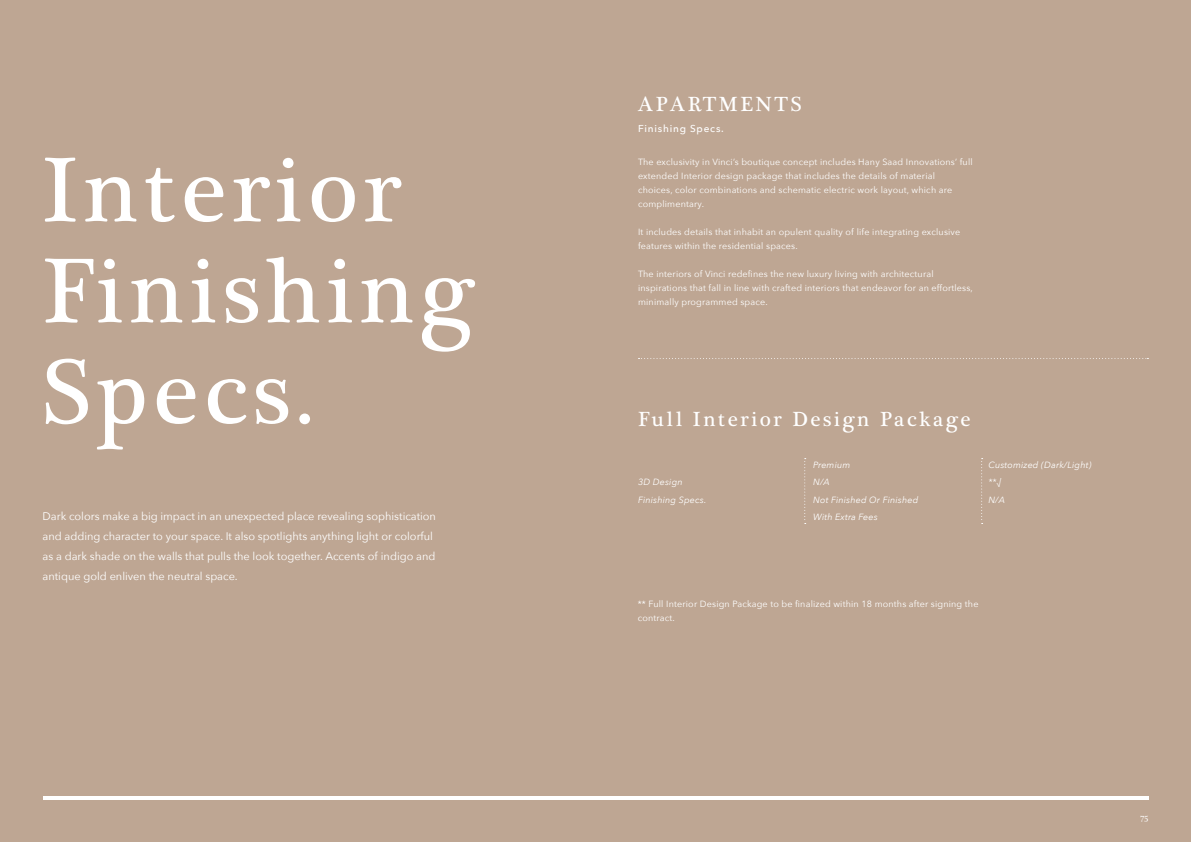
<style>
.page{position:relative;width:1191px;height:842px;background:#bea693}
.page>*{position:absolute;margin:0;border:0;box-sizing:border-box;transform-origin:0 0}
.t1{font:94px "Plantagenet Cherokee";letter-spacing:.06em;color:#fff}
.t2{font:21px "Plantagenet Cherokee";letter-spacing:.12em;color:#fff}
.t3{font:11px/20px "Avenir Next";color:#fff}
.t4{font:500 10px "Avenir Next";letter-spacing:.08em;color:#fff}
.t5{font:9px/14px "Avenir Next";letter-spacing:.02em;color:#fff}
.t6{font:italic 9px "Avenir Next";letter-spacing:.02em;color:#fff}
.t7{font:9px "Plantagenet Cherokee";color:#fff}
</style>
<div class="page">
<svg style="left:804px;top:458px;width:1px;height:66px"></svg>
<svg style="left:981px;top:458px;width:1px;height:66px"></svg>
<svg style="left:638px;top:358px;width:510px;height:1px"></svg>
<hr style="left:43px;top:796px;width:1105px;height:3px;background:#fff">
<p class="t1" style="left:43px;top:135px;width:360px">Interior</p>
<p class="t1" style="left:43px;top:236px;width:434px">Finishing</p>
<p class="t1" style="left:43px;top:337px;width:272px">Specs.</p>
<p class="t3" style="left:43px;top:506px;width:395px">Dark colors make a big impact in an unexpected place revealing sophistication and adding character to your space. It also spotlights anything light or colorful as a dark shade on the walls that pulls the look together. Accents of indigo and antique gold enliven the neutral space.</p>
<p class="t2" style="left:638px;top:92px;width:165px">APARTMENTS</p>
<p class="t4" style="left:638px;top:120px;width:87px">Finishing Specs.</p>
<p class="t5" style="left:638px;top:154px;width:336px">The exclusivity in Vinci’s boutique concept includes Hany Saad Innovations’ full extended Interior design package that includes the details of material</p>
<p class="t5" style="left:638px;top:182px;width:316px">choices, color combinations and schematic electric work layout, which are</p>
<p class="t5" style="left:638px;top:196px;width:68px">complimentary.</p>
<p class="t5" style="left:638px;top:224px;width:324px">It includes details that inhabit an opulent quality of life integrating exclusive features within the residential spaces.</p>
<p class="t5" style="left:638px;top:266px;width:297px">The interiors of Vinci redefines the new luxury living with architectural</p>
<p class="t5" style="left:638px;top:280px;width:336px">inspirations that fall in line with crafted interiors that endeavor for an effortless, minimally programmed space.</p>
<p class="t2" style="left:638px;top:407px;width:334px">Full Interior Design Package</p>
<p class="t6" style="left:813px;top:457px;width:39px">Premium</p>
<p class="t6" style="left:813px;top:475px;width:18px">N/A</p>
<p class="t6" style="left:813px;top:492px;width:107px">Not Finished Or Finished</p>
<p class="t6" style="left:813px;top:509px;width:66px">With Extra Fees</p>
<p class="t6" style="left:638px;top:475px;width:46px">3D Design</p>
<p class="t6" style="left:638px;top:492px;width:70px">Finishing Specs.</p>
<p class="t6" style="left:988px;top:457px;width:105px">Customized (Dark/Light)</p>
<p class="t6" style="left:988px;top:475px;width:14px">**√</p>
<p class="t6" style="left:988px;top:492px;width:18px">N/A</p>
<p class="t5" style="left:638px;top:597px;width:342px">** Full Interior Design Package to be finalized within 18 months after signing the contract.</p>
<p class="t7" style="left:1140px;top:812px;width:10px">75</p>
</div>
